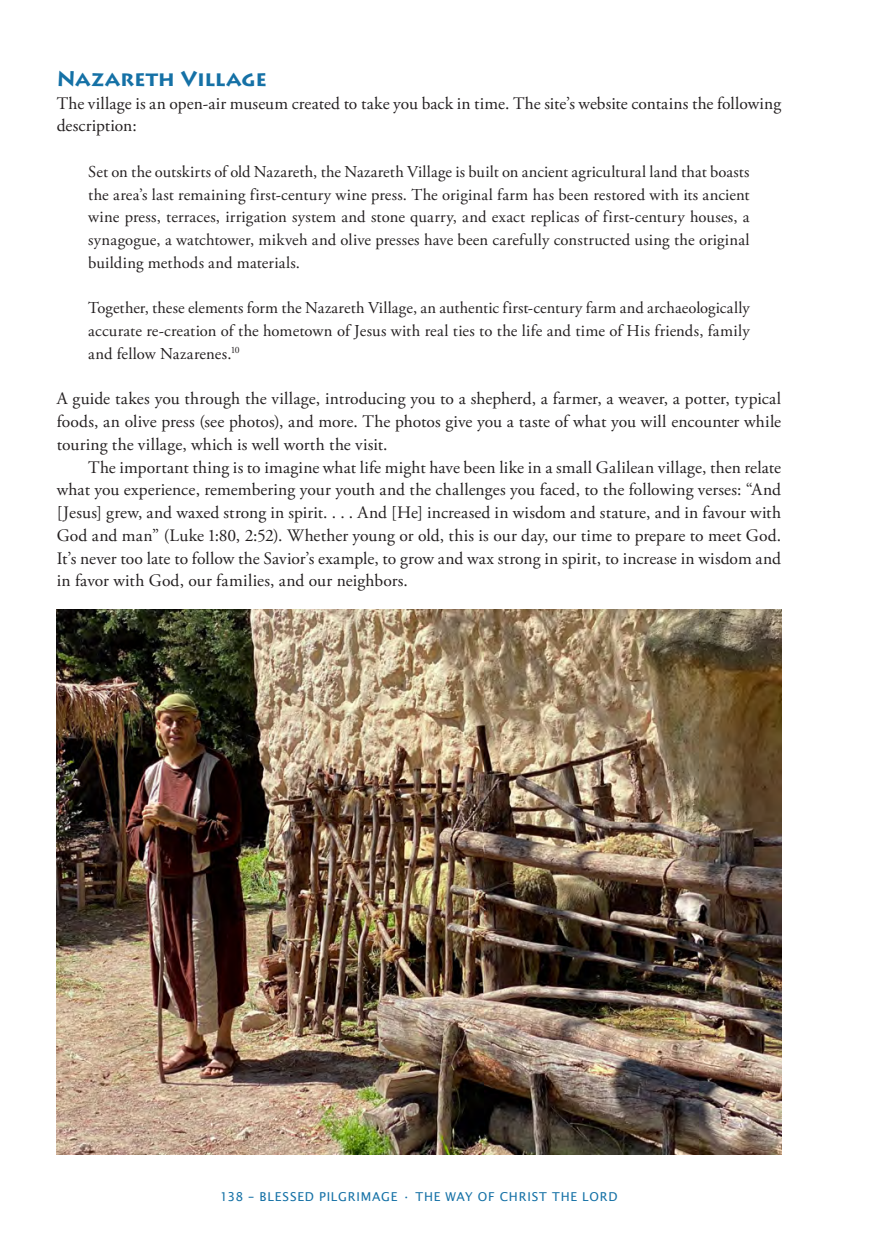
<style>
.page{position:relative;width:882px;height:1260px;background:#fff}
.page>*{position:absolute;margin:0;border:0;box-sizing:border-box;transform-origin:0 0}
.t1{font:700 21px "Lithos Pro";letter-spacing:-.01em;color:#1571a6}
.t2{font:17.5px/22.8px "Adobe Garamond Pro";letter-spacing:.01em;color:#231f20;text-align:justify}
.t3{font:16.62px/22.8px "Adobe Garamond Pro";letter-spacing:.01em;color:#231f20;text-align:justify}
.t4{font:12.25px "Lucida Sans";letter-spacing:.065em;color:#1571a6}
</style>
<div class="page">
<img style="left:57px;top:609px;width:724px;height:546px">
<p class="t1" style="left:57px;top:66px;width:212px">Nazareth Village</p>
<p class="t2" style="left:57px;top:92px;width:726px">The village is an open-air museum created to take you back in time. The site’s website contains the following description:</p>
<p class="t3" style="left:88px;top:161px;width:663px">Set on the outskirts of old Nazareth, the Nazareth Village is built on ancient agricultural land that boasts the area’s last remaining first-century wine press. The original farm has been restored with its ancient wine press, terraces, irrigation system and stone quarry, and exact replicas of first-century houses, a synagogue, a watchtower, mikveh and olive presses have been carefully constructed using the original building methods and materials.</p>
<p class="t3" style="left:88px;top:297px;width:663px">Together, these elements form the Nazareth Village, an authentic first-century farm and archaeologically accurate re-creation of the hometown of Jesus with real ties to the life and time of His friends, family and fellow Nazarenes.<sup>10</sup></p>
<p class="t2" style="left:57px;top:388px;width:726px">A guide takes you through the village, introducing you to a shepherd, a farmer, a weaver, a potter, typical foods, an olive press (see photos), and more. The photos give you a taste of what you will encounter while touring the village, which is well worth the visit.</p>
<p class="t2" style="left:57px;top:456px;width:726px;text-indent:32px">The important thing is to imagine what life might have been like in a small Galilean village, then relate what you experience, remembering your youth and the challenges you faced, to the following verses: “And [Jesus] grew, and waxed strong in spirit. . . . And [He] increased in wisdom and stature, and in favour with God and man” (Luke 1:80, 2:52). Whether young or old, this is our day, our time to prepare to meet God.<br>It’s never too late to follow the Savior’s example, to grow and wax strong in spirit, to increase in wisdom and in favor with God, our families, and our neighbors.</p>
<p class="t4" style="left:220px;top:1189px;width:399px">138 – BLESSED PILGRIMAGE • THE WAY OF CHRIST THE LORD</p>
</div>
